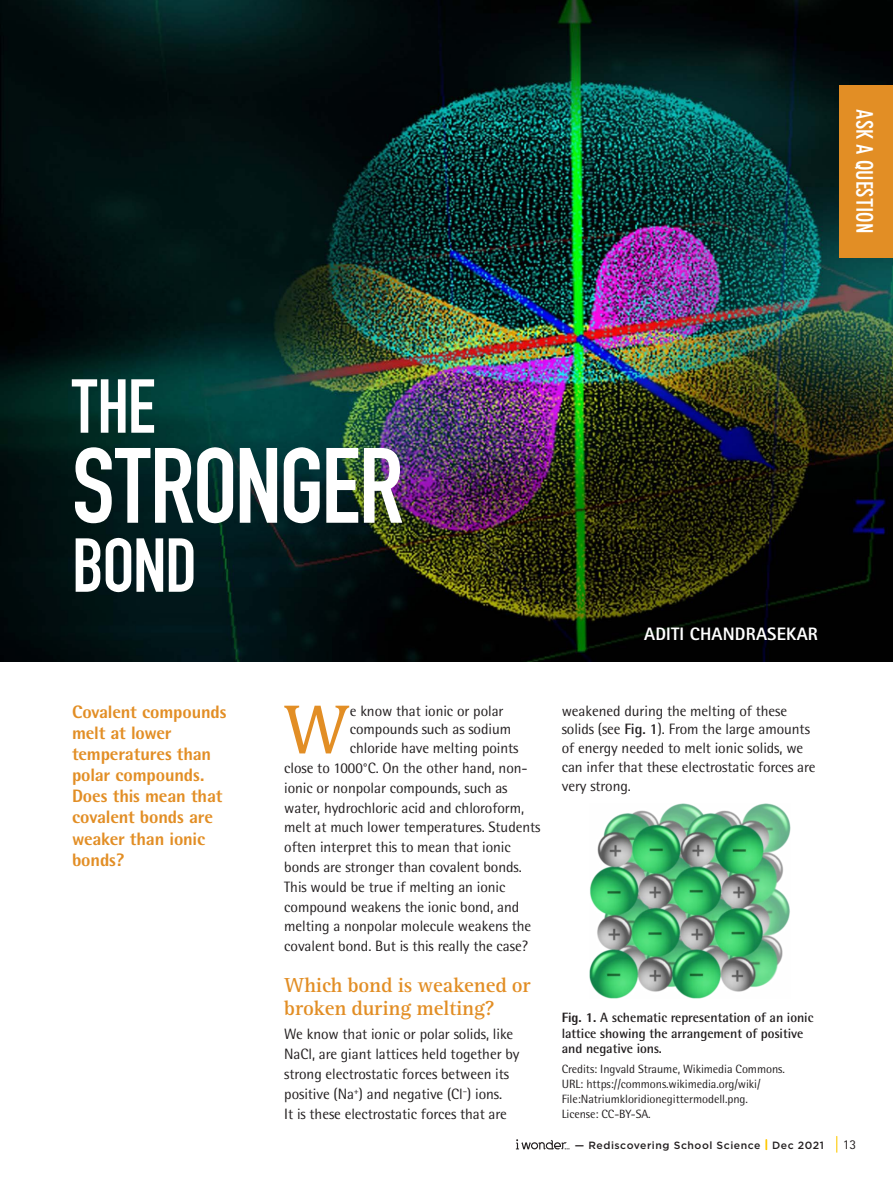
<style>
.page{position:relative;width:893px;height:1191px;background:#fff}
.page>*{position:absolute;margin:0;border:0;box-sizing:border-box;transform-origin:0 0}
.Bodytext{font:105px "DIN Engschrift";letter-spacing:-.02em;color:#fff}
.Bodytext-2{font:75px "DIN Engschrift";letter-spacing:-.02em;color:#fff}
.Bodytext_Dropcap{font:71.25px "Cambria";color:#e28e25}
.t1{font:700 condensed 22.5px "DIN Neuzeit Grotesk Std";color:#fff}
.Heading_Orange{font:700 21px/23.5px "Rotis Serif";letter-spacing:-.005em;color:#e28e25}
.Description{font:800 18px/21px "Rotis Semi Sans";letter-spacing:-.01em;color:#e28e25}
.Author_Name_Title{font:800 18px "Rotis Sans Serif";letter-spacing:.01em;color:#fff}
.Bodytext_Dropcap-2{font:15px "Rotis Semi Sans";letter-spacing:-.005em;color:#231f20}
.Bodytext-3{font:15px/19.8px "Rotis Semi Sans";letter-spacing:-.005em;color:#231f20}
.Figure_Body{font:700 13.5px/15.8px "Rotis Semi Sans";letter-spacing:-.005em;color:#231f20}
.t2{font:13.5px "Rotis Sans Serif";color:#231f20}
.Figure_Credits{font:12px/15px "Rotis Semi Sans";letter-spacing:-.005em;color:#231f20}
.t3{font:500 10.5px "Gotham";letter-spacing:.05em;color:#231f20}
.s1{font-weight:700}
.s2{font-weight:800}
.s3{font-weight:400;color:#feca0a}
</style>
<div class="page">
<svg style="left:836px;top:1136px;width:1px;height:16px"></svg>
<svg style="left:516px;top:1139px;width:53px;height:10px"></svg>
<img style="left:0;top:0;width:893px;height:662px">
<img style="left:589px;top:803px;width:202px;height:195px">
<div style="left:839px;top:85px;width:54px;height:172px;background:#e28e25"></div>
<p class="t1" style="left:878px;top:109px;width:125px;rotate:90deg">ASK A QUESTION</p>
<p class="Bodytext-2" style="left:72px;top:362px;width:85px">THE</p>
<p class="Bodytext" style="left:72px;top:424px;width:333px">STRONGER</p>
<p class="Bodytext-2" style="left:72px;top:521px;width:127px">BOND</p>
<p class="Author_Name_Title" style="left:644px;top:623px;width:175px">ADITI CHANDRASEKAR</p>
<p class="Description" style="left:72px;top:701px;width:156px">Covalent compounds melt at lower temperatures than polar compounds.<br>Does this mean that covalent bonds are weaker than ionic bonds?</p>
<p class="Bodytext_Dropcap" style="left:283px;top:687px;width:67px">W</p>
<p class="Bodytext_Dropcap-2" style="left:350px;top:702px;width:155px">e know that ionic or polar</p>
<p class="Bodytext_Dropcap-2" style="left:350px;top:720px;width:163px">compounds such as sodium</p>
<p class="Bodytext_Dropcap-2" style="left:350px;top:739px;width:170px">chloride have melting points</p>
<p class="Bodytext_Dropcap-2" style="left:284px;top:759px;width:245px">close to 1000°C. On the other hand, non-</p>
<p class="Bodytext_Dropcap-2" style="left:284px;top:779px;width:225px">ionic or nonpolar compounds, such as</p>
<p class="Bodytext_Dropcap-2" style="left:284px;top:798px;width:241px">water, hydrochloric acid and chloroform,</p>
<p class="Bodytext_Dropcap-2" style="left:284px;top:818px;width:258px">melt at much lower temperatures. Students</p>
<p class="Bodytext_Dropcap-2" style="left:284px;top:838px;width:228px">often interpret this to mean that ionic</p>
<p class="Bodytext_Dropcap-2" style="left:284px;top:858px;width:239px">bonds are stronger than covalent bonds.</p>
<p class="Bodytext_Dropcap-2" style="left:284px;top:878px;width:223px">This would be true if melting an ionic</p>
<p class="Bodytext_Dropcap-2" style="left:284px;top:897px;width:236px">compound weakens the ionic bond, and</p>
<p class="Bodytext_Dropcap-2" style="left:284px;top:917px;width:248px">melting a nonpolar molecule weakens the</p>
<p class="Bodytext_Dropcap-2" style="left:284px;top:937px;width:245px">covalent bond. But is this really the case?</p>
<p class="Heading_Orange" style="left:284px;top:973px;width:248px">Which bond is weakened or broken during melting?</p>
<p class="Bodytext-3" style="left:284px;top:1024px;width:237px">We know that ionic or polar solids, like NaCl, are giant lattices held together by strong electrostatic forces between its positive (Na<sup>+</sup>) and negative (Cl<sup>–</sup>) ions.<br>It is these electrostatic forces that are</p>
<p class="Bodytext-3" style="left:562px;top:701px;width:255px;line-height:18.8px">weakened during the melting of these solids (see <span class="s1">Fig. 1</span>). From the large amounts of energy needed to melt ionic solids, we can infer that these electrostatic forces are very strong.</p>
<p class="Figure_Body" style="left:562px;top:1009px;width:253px"><span class="s2">Fig. 1.</span> A schematic representation of an ionic lattice showing the arrangement of positive and negative ions.</p>
<p class="Figure_Credits" style="left:562px;top:1061px;width:225px">Credits: Ingvald Straume, Wikimedia Commons.<br>URL: https://commons.wikimedia.org/wiki/ File:Natriumkloridionegittermodell.png.<br>License: CC-BY-SA.</p>
<p class="t3" style="left:575px;top:1138px;width:251px">— Rediscovering School Science <span class="s3">|</span> Dec 2021</p>
<p class="t2" style="left:843px;top:1137px;width:15px">13</p>
</div>
